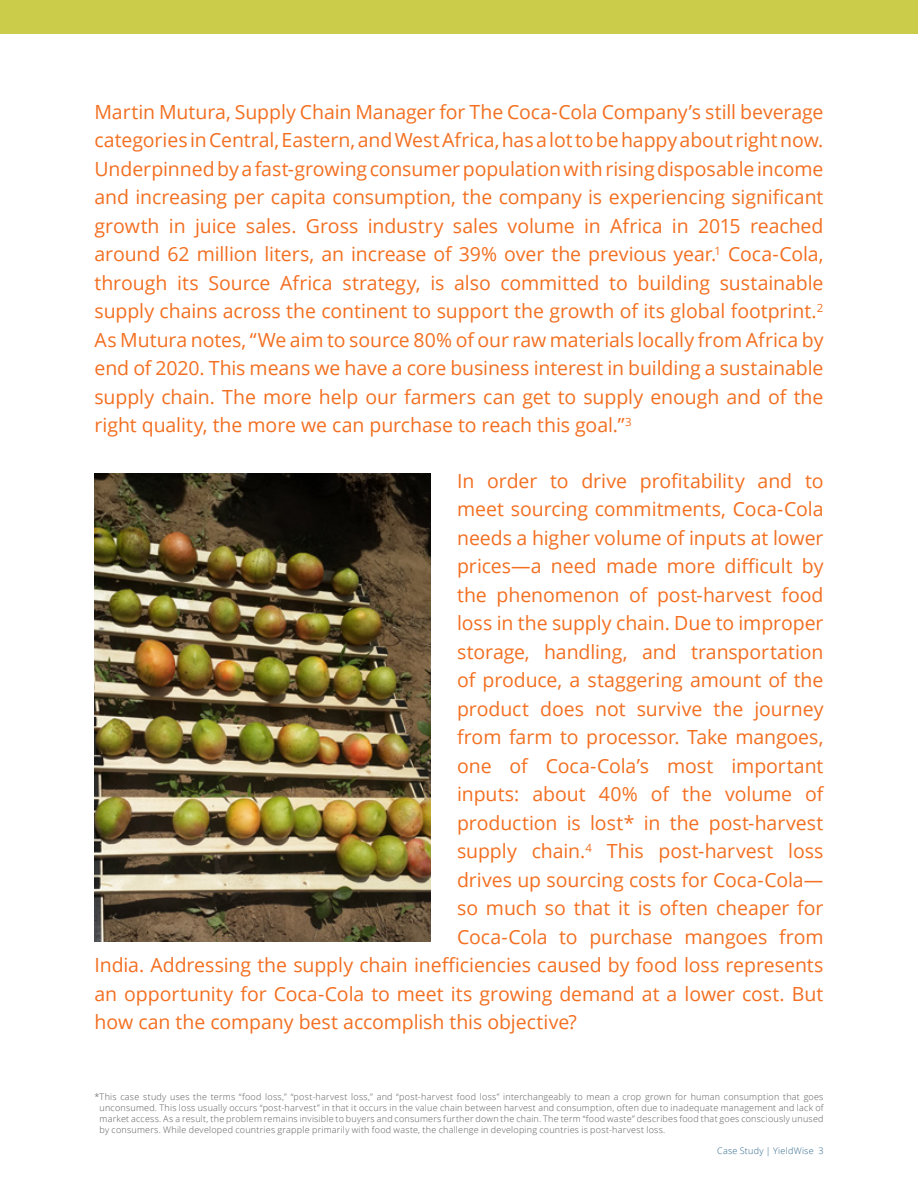
<style>
.page{position:relative;width:918px;height:1188px;background:#fff}
.page>*{position:absolute;margin:0;border:0;box-sizing:border-box;transform-origin:0 0}
.t1{font:19.5px/28.5px "Open Sans";letter-spacing:-.005em;color:#f36f21;text-align:justify}
.t2{font:300 9px/10.8px "Open Sans";letter-spacing:.025em;color:#5b5a5b;text-align:justify}
.t3{font:300 9px "Open Sans";letter-spacing:.03em;color:#2c658b}
</style>
<div class="page">
<div style="left:0;top:0;width:918px;height:34px;background:#cbcc49"></div>
<img style="left:94px;top:473px;width:336px;height:469px">
<p class="t1" style="left:94px;top:97px;width:731px">Martin Mutura, Supply Chain Manager for The Coca-Cola Company’s still beverage categories in Central, Eastern, and West Africa, has a lot to be happy about right now.<br>Underpinned by a fast-growing consumer population with rising disposable income and increasing per capita consumption, the company is experiencing significant growth in juice sales. Gross industry sales volume in Africa in 2015 reached around 62 million liters, an increase of 39% over the previous year.<sup>1</sup> Coca-Cola, through its Source Africa strategy, is also committed to building sustainable supply chains across the continent to support the growth of its global footprint.<sup>2<br></sup>As Mutura notes, “We aim to source 80% of our raw materials locally from Africa by end of 2020. This means we have a core business interest in building a sustainable supply chain. The more help our farmers can get to supply enough and of the right quality, the more we can purchase to reach this goal.”<sup>3</sup></p>
<p class="t1" style="left:457px;top:466px;width:368px">In order to drive profitability and to</p>
<p class="t1" style="left:457px;top:494px;width:368px">meet sourcing commitments, Coca-Cola</p>
<p class="t1" style="left:457px;top:523px;width:368px">needs a higher volume of inputs at lower</p>
<p class="t1" style="left:457px;top:551px;width:368px">prices—a need made more difficult by</p>
<p class="t1" style="left:457px;top:580px;width:368px">the phenomenon of post-harvest food</p>
<p class="t1" style="left:457px;top:608px;width:368px">loss in the supply chain. Due to improper</p>
<p class="t1" style="left:457px;top:637px;width:368px">storage, handling, and transportation</p>
<p class="t1" style="left:457px;top:665px;width:368px">of produce, a staggering amount of the</p>
<p class="t1" style="left:457px;top:694px;width:368px">product does not survive the journey</p>
<p class="t1" style="left:457px;top:722px;width:368px">from farm to processor. Take mangoes,</p>
<p class="t1" style="left:457px;top:751px;width:368px">one of Coca-Cola’s most important</p>
<p class="t1" style="left:457px;top:779px;width:368px">inputs: about 40% of the volume of</p>
<p class="t1" style="left:457px;top:808px;width:368px">production is lost* in the post-harvest</p>
<p class="t1" style="left:457px;top:836px;width:368px">supply chain.<sup>4</sup> This post-harvest loss</p>
<p class="t1" style="left:457px;top:865px;width:368px">drives up sourcing costs for Coca-Cola—</p>
<p class="t1" style="left:457px;top:893px;width:368px">so much so that it is often cheaper for</p>
<p class="t1" style="left:457px;top:922px;width:368px">Coca-Cola to purchase mangoes from</p>
<p class="t1" style="left:94px;top:950px;width:731px">India. Addressing the supply chain inefficiencies caused by food loss represents</p>
<p class="t1" style="left:94px;top:979px;width:731px">an opportunity for Coca-Cola to meet its growing demand at a lower cost. But</p>
<p class="t1" style="left:94px;top:1007px;width:484px">how can the company best accomplish this objective?</p>
<p class="t2" style="left:100px;top:1091px;width:726px;text-indent:-5px">*This case study uses the terms “food loss,” “post-harvest loss,” and “post-harvest food loss” interchangeably to mean a crop grown for human consumption that goes unconsumed. This loss usually occurs “post-harvest” in that it occurs in the value chain between harvest and consumption, often due to inadequate management and lack of market access. As a result, the problem remains invisible to buyers and consumers further down the chain. The term “food waste” describes food that goes consciously unused by consumers. While developed countries grapple primarily with food waste, the challenge in developing countries is post-harvest loss.</p>
<p class="t3" style="left:717px;top:1145px;width:108px">Case Study | YieldWise 3</p>
</div>
